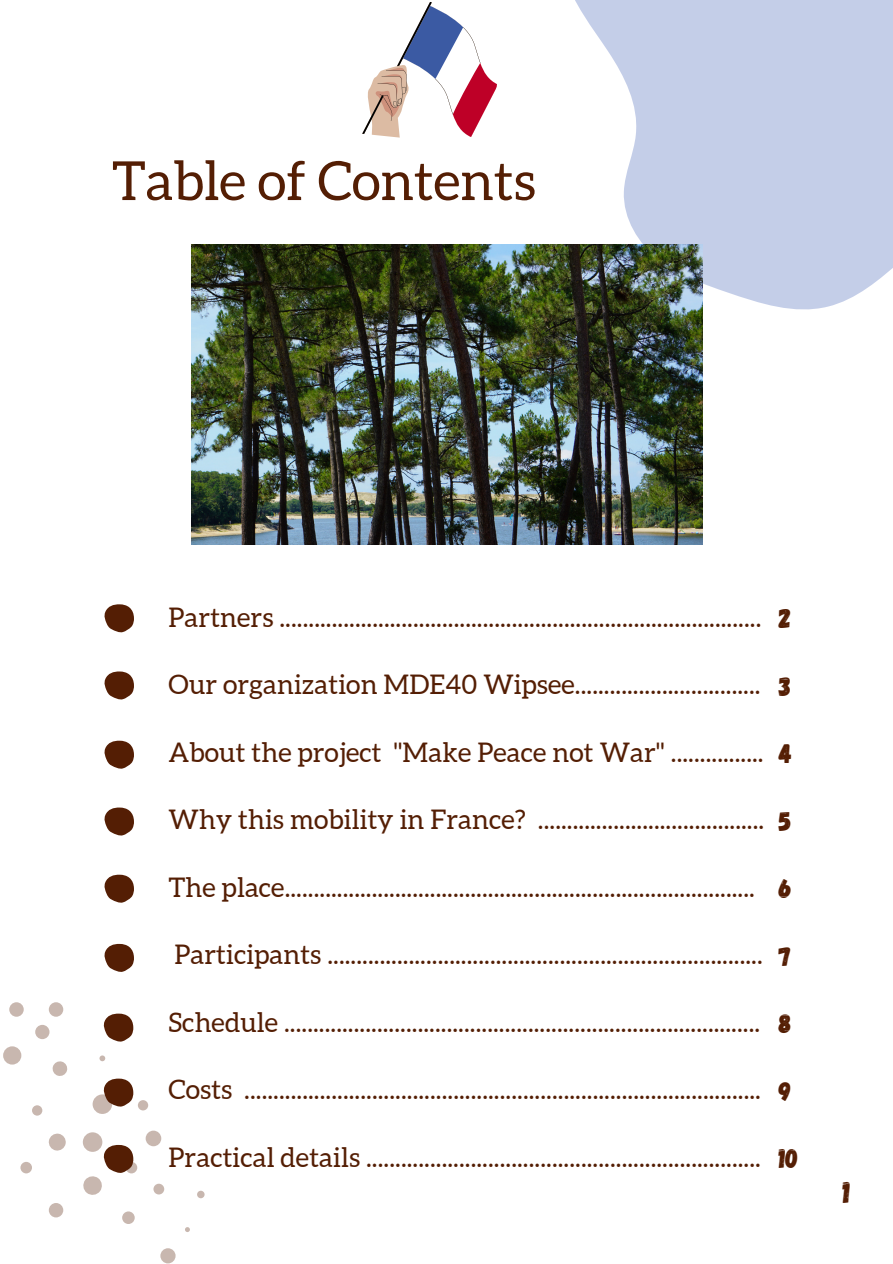
<style>
.page{position:relative;width:893px;height:1264px;background:#fff}
.page>*{position:absolute;margin:0;border:0;box-sizing:border-box;transform-origin:0 0}
.t1{font:54px "Aleo";color:#541e04}
.t2{font:30px "Gagalin";color:#541e04}
.t3{font:27px "Aleo";letter-spacing:.005em;color:#541e04}
.t4{font:27px "Gagalin";color:#541e04}
</style>
<div class="page">
<svg style="left:104px;top:604px;width:30px;height:28px"></svg>
<svg style="left:104px;top:671px;width:30px;height:28px"></svg>
<svg style="left:104px;top:807px;width:30px;height:28px"></svg>
<svg style="left:104px;top:874px;width:30px;height:28px"></svg>
<svg style="left:104px;top:740px;width:30px;height:28px"></svg>
<svg style="left:104px;top:1013px;width:29px;height:28px"></svg>
<svg style="left:104px;top:943px;width:30px;height:28px"></svg>
<svg style="left:575px;top:0;width:317px;height:310px;background:#ccd5eb"></svg>
<svg style="left:104px;top:1078px;width:29px;height:28px"></svg>
<svg style="left:48px;top:1133px;width:18px;height:18px"></svg>
<svg style="left:93px;top:1094px;width:19px;height:19px"></svg>
<svg style="left:52px;top:1061px;width:16px;height:15px"></svg>
<div style="left:32px;top:1105px;width:10px;height:10px;background:#c8b7af;border-radius:50%"></div>
<div style="left:83px;top:1132px;width:19px;height:19px;background:#c8b7af;border-radius:50%"></div>
<svg style="left:99px;top:1055px;width:6px;height:6px"></svg>
<div style="left:49px;top:1002px;width:14px;height:14px;background:#c8b7af;border-radius:50%"></div>
<div style="left:9px;top:1002px;width:15px;height:14px;background:#c8b7af;border-radius:50%"></div>
<div style="left:3px;top:1046px;width:18px;height:18px;background:#c8b7af;border-radius:50%"></div>
<svg style="left:35px;top:1024px;width:14px;height:15px"></svg>
<svg style="left:20px;top:1161px;width:12px;height:12px"></svg>
<svg style="left:49px;top:1202px;width:14px;height:15px"></svg>
<svg style="left:153px;top:1183px;width:11px;height:11px"></svg>
<svg style="left:122px;top:1211px;width:13px;height:12px"></svg>
<svg style="left:83px;top:1144px;width:50px;height:51px"></svg>
<div style="left:146px;top:1130px;width:15px;height:16px;background:#c8b7af;border-radius:50%"></div>
<div style="left:138px;top:1100px;width:10px;height:10px;background:#c8b7af;border-radius:50%"></div>
<svg style="left:126px;top:1161px;width:11px;height:12px"></svg>
<svg style="left:197px;top:1190px;width:7px;height:8px"></svg>
<svg style="left:185px;top:1227px;width:5px;height:4px"></svg>
<div style="left:160px;top:1248px;width:15px;height:15px;background:#c8b7af;border-radius:50%"></div>
<svg style="left:362px;top:2px;width:135px;height:136px"></svg>
<img style="left:191px;top:244px;width:511px;height:300px">
<p class="t1" style="left:112px;top:150px;width:425px">Table of Contents</p>
<p class="t3" style="left:168px;top:602px;width:594px">Partners ...................................................................................</p>
<p class="t4" style="left:778px;top:601px;width:14px">2</p>
<p class="t3" style="left:168px;top:669px;width:593px">Our organization MDE40 Wipsee................................</p>
<p class="t4" style="left:778px;top:668px;width:14px">3</p>
<h1 class="t3" style="left:168px;top:737px;width:596px">About the project "Make Peace not War" ................</h1>
<p class="t4" style="left:778px;top:736px;width:15px">4</p>
<p class="t3" style="left:168px;top:804px;width:597px">Why this mobility in France? .......................................</p>
<p class="t4" style="left:778px;top:803px;width:15px">5</p>
<p class="t3" style="left:168px;top:872px;width:588px">The place.................................................................................</p>
<p class="t4" style="left:778px;top:871px;width:15px">6</p>
<p class="t3" style="left:174px;top:939px;width:589px">Participants ...........................................................................</p>
<p class="t4" style="left:778px;top:938px;width:14px">7</p>
<p class="t3" style="left:168px;top:1007px;width:593px">Schedule ..................................................................................</p>
<p class="t4" style="left:778px;top:1006px;width:15px">8</p>
<p class="t3" style="left:168px;top:1074px;width:594px">Costs .........................................................................................</p>
<p class="t4" style="left:778px;top:1073px;width:14px">9</p>
<p class="t3" style="left:168px;top:1142px;width:593px">Practical details ....................................................................</p>
<p class="t4" style="left:778px;top:1141px;width:22px">10</p>
<p class="t2" style="left:842px;top:1172px;width:9px">1</p>
</div>
